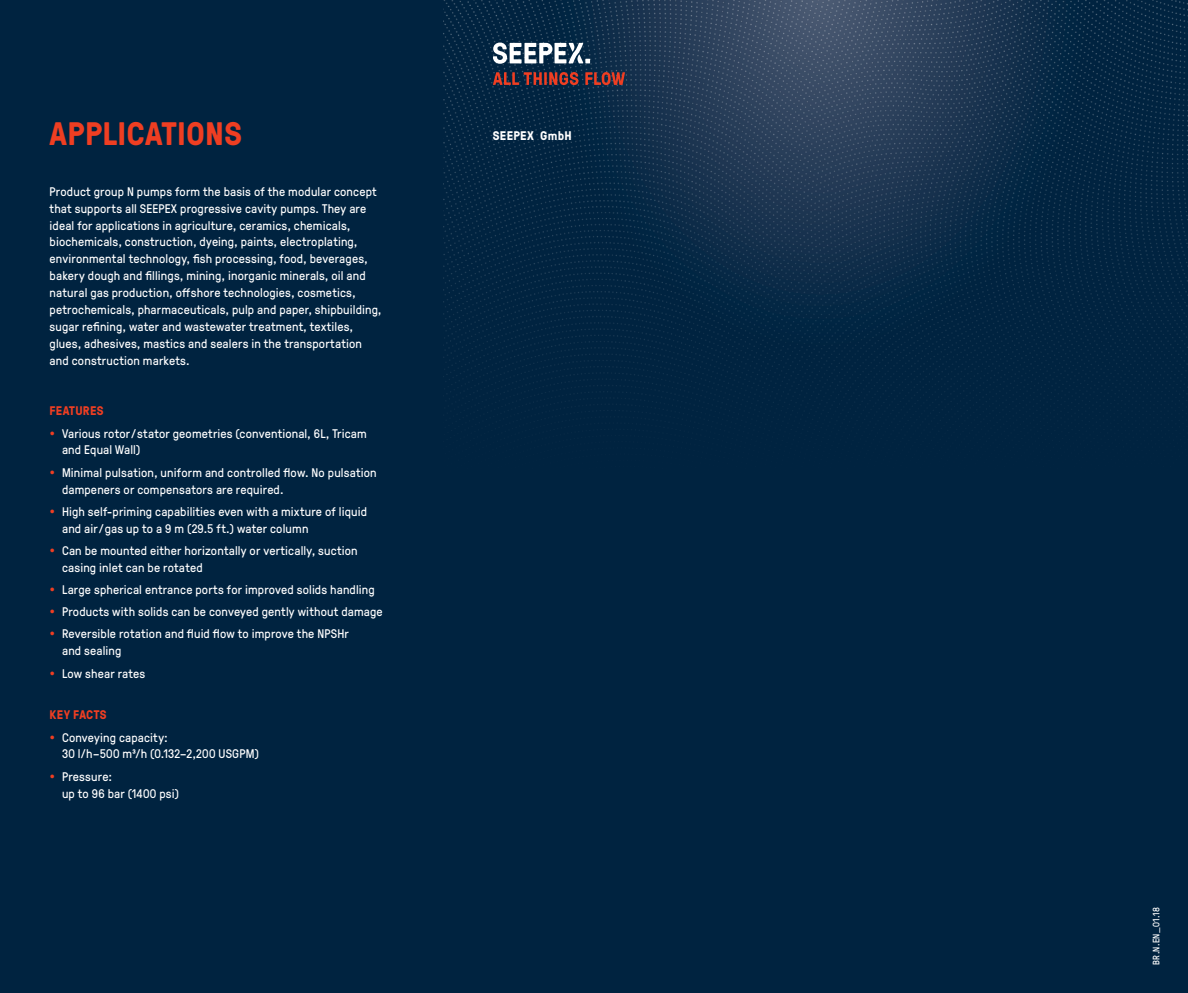
<style>
.page{position:relative;width:1188px;height:993px;background:#fff}
.page>*{position:absolute;margin:0;border:0;box-sizing:border-box;transform-origin:0 0}
.Headline_S_26pt{font:700 32.5px "GT Pressura";letter-spacing:.01em;color:#ef3e22}
.Copytext_10pt{font:12.5px/16.9px "GT Pressura";letter-spacing:.015em;color:#fff}
.Copytext_Headline_10{font:700 12.5px "GT Pressura";letter-spacing:.025em;color:#ef3e22}
.t1{font:700 12.5px "GT Pressura";letter-spacing:.025em;color:#fff}
.Marginaltext_7_5pt{font:9.38px "GT Pressura";letter-spacing:.03em;color:#fff}
</style>
<div class="page">
<div style="left:443px;top:0;width:744px;height:992px;background:#002340"></div>
<div style="left:0;top:0;width:443px;height:992px;background:#002340"></div>
<img style="left:443px;top:0;width:744px;height:421px">
<svg style="left:493px;top:43px;width:97px;height:21px"></svg>
<svg style="left:585px;top:72px;width:40px;height:13px"></svg>
<svg style="left:492px;top:72px;width:86px;height:13px"></svg>
<p class="Headline_S_26pt" style="left:50px;top:110px;width:194px">APPLICATIONS</p>
<p class="t1" style="left:493px;top:126px;width:80px">SEEPEX GmbH</p>
<p class="Copytext_10pt" style="left:50px;top:182px;width:333px">Product group N pumps form the basis of the modular concept that supports all SEEPEX progressive cavity pumps. They are ideal for applications in agriculture, ceramics, chemicals, biochemicals, construction, dyeing, paints, electroplating, environmental technology, fish processing, food, beverages, bakery dough and fillings, mining, inorganic minerals, oil and natural gas production, offshore technologies, cosmetics, petrochemicals, pharmaceuticals, pulp and paper, shipbuilding, sugar refining, water and wastewater treatment, textiles, glues, adhesives, mastics and sealers in the transportation and construction markets.</p>
<p class="Copytext_Headline_10" style="left:50px;top:402px;width:55px">FEATURES</p>
<p class="Copytext_10pt" style="left:62px;top:424px;width:306px">Various rotor/stator geometries (conventional, 6L, Tricam and Equal Wall)</p>
<p class="Copytext_10pt" style="left:62px;top:463px;width:316px">Minimal pulsation, uniform and controlled flow. No pulsation dampeners or compensators are required.</p>
<p class="Copytext_10pt" style="left:62px;top:502px;width:306px">High self-priming capabilities even with a mixture of liquid and air/gas up to a 9 m (29.5 ft.) water column</p>
<p class="Copytext_10pt" style="left:62px;top:541px;width:297px">Can be mounted either horizontally or vertically, suction casing inlet can be rotated</p>
<p class="Copytext_10pt" style="left:62px;top:580px;width:314px">Large spherical entrance ports for improved solids handling</p>
<p class="Copytext_10pt" style="left:62px;top:602px;width:322px">Products with solids can be conveyed gently without damage</p>
<p class="Copytext_10pt" style="left:62px;top:624px;width:288px">Reversible rotation and fluid flow to improve the NPSHr and sealing</p>
<p class="Copytext_10pt" style="left:62px;top:663px;width:85px">Low shear rates</p>
<p class="Copytext_Headline_10" style="left:50px;top:705px;width:58px">KEY FACTS</p>
<p class="Copytext_10pt" style="left:62px;top:727px;width:198px">Conveying capacity:<br>30 l/h–500 m3/h (0.132–2,200 USGPM)</p>
<p class="Copytext_10pt" style="left:62px;top:766px;width:118px">Pressure:<br>up to 96 bar (1400 psi)</p>
<p class="Marginaltext_7_5pt" style="left:1149px;top:964px;width:59px;rotate:-90deg">BR.N.EN_01.18</p>
</div>
